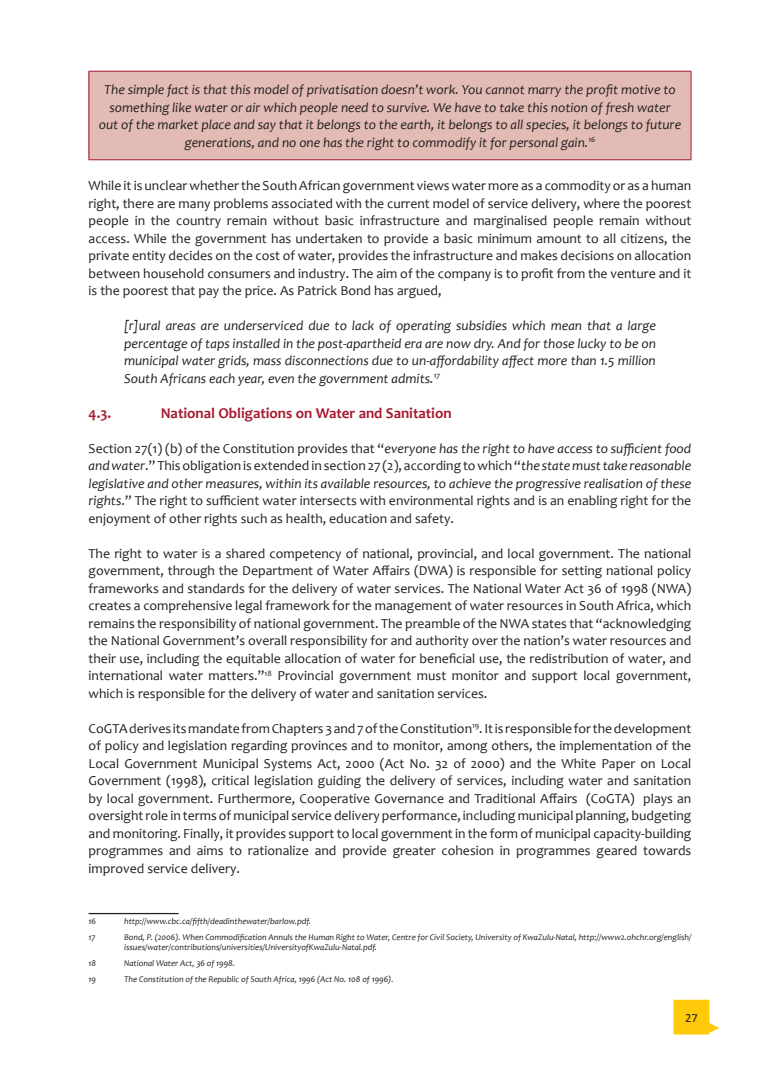
<style>
.page{position:relative;width:780px;height:1088px;background:#fff}
.page>*{position:absolute;margin:0;border:0;box-sizing:border-box;transform-origin:0 0}
.t1{font:700 15px "Candara";color:#a61a32}
.t2{font:13.75px/17.5px "Candara";color:#231f20;text-align:justify}
.t3{font:italic 13.75px/17.5px "Candara";color:#231f20;text-align:center}
.t4{font:12.5px "Calibri";color:#231f20}
.t5{font:italic 8.75px/10.5px "Candara";color:#231f20}
.s1{font-style:italic}
</style>
<div class="page">
<svg style="left:673px;top:1000px;width:46px;height:34px"></svg>
<div style="left:89px;top:71px;width:602px;height:89px;background:#e2bcb4"></div>
<hr style="left:89px;top:71px;width:602px;height:1px;background:#a61a32">
<hr style="left:89px;top:71px;width:1px;height:88px;background:#a61a32">
<hr style="left:690px;top:71px;width:1px;height:88px;background:#a61a32">
<hr style="left:89px;top:159px;width:602px;height:1px;background:#a61a32">
<hr style="left:89px;top:913px;width:90px;height:1px;background:#231f20">
<p class="t3" style="left:99px;top:81px;width:584px">The simple fact is that this model of privatisation doesn’t work. You cannot marry the profit motive to something like water or air which people need to survive. We have to take this notion of fresh water out of the market place and say that it belongs to the earth, it belongs to all species, it belongs to future generations, and no one has the right to commodify it for personal gain.<sup>16</sup></p>
<p class="t2" style="left:89px;top:177px;width:604px">While it is unclear whether the South African government views water more as a commodity or as a human right, there are many problems associated with the current model of service delivery, where the poorest people in the country remain without basic infrastructure and marginalised people remain without access. While the government has undertaken to provide a basic minimum amount to all citizens, the private entity decides on the cost of water, provides the infrastructure and makes decisions on allocation between household consumers and industry. The aim of the company is to profit from the venture and it is the poorest that pay the price. As Patrick Bond has argued,</p>
<p class="t3" style="left:124px;top:317px;width:533px;text-align:justify">[r]ural areas are underserviced due to lack of operating subsidies which mean that a large percentage of taps installed in the post-apartheid era are now dry. And for those lucky to be on municipal water grids, mass disconnections due to un-affordability affect more than 1.5 million South Africans each year, even the government admits.<sup>17</sup></p>
<p class="t1" style="left:89px;top:404px;width:24px">4.3.</p>
<p class="t1" style="left:161px;top:404px;width:292px">National Obligations on Water and Sanitation</p>
<p class="t2" style="left:89px;top:439px;width:604px">Section 27(1) (b) of the Constitution provides that “<span class="s1">everyone has the right to have access to sufficient food and water</span>.” This obligation is extended in section 27 (2), according to which “<span class="s1">the statemusttake reasonable legislative and other measures, within its available resources, to achieve the progressive realisation of these rights</span>.” The right to sufficient water intersects with environmental rights and is an enabling right for the enjoyment of other rights such as health, education and safety.</p>
<p class="t2" style="left:89px;top:544px;width:604px">The right to water is a shared competency of national, provincial, and local government. The national government, through the Department of Water Affairs (DWA) is responsible for setting national policy frameworks and standards for the delivery of water services. The National Water Act 36 of 1998 (NWA) creates a comprehensive legal framework for the management of water resources in South Africa, which remains the responsibility of national government. The preamble of the NWA states that “acknowledging the National Government’s overall responsibility for and authority over the nation’s water resources and their use, including the equitable allocation of water for beneficial use, the redistribution of water, and international water matters.”<sup>18</sup> Provincial government must monitor and support local government, which is responsible for the delivery of water and sanitation services.</p>
<p class="t2" style="left:89px;top:719px;width:604px">CoGTA derives its mandate from Chapters 3 and 7 of the Constitution<sup>19</sup>. It is responsible for the development of policy and legislation regarding provinces and to monitor, among others, the implementation of the Local Government Municipal Systems Act, 2000 (Act No. 32 of 2000) and the White Paper on Local Government (1998), critical legislation guiding the delivery of services, including water and sanitation by local government. Furthermore, Cooperative Governance and Traditional Affairs (CoGTA) plays an oversight role in terms of municipal service delivery performance, including municipal planning, budgeting and monitoring. Finally, it provides support to local government in the form of municipal capacity-building programmes and aims to rationalize and provide greater cohesion in programmes geared towards improved service delivery.</p>
<p class="t5" style="left:89px;top:916px;width:9px">16</p>
<p class="t5" style="left:124px;top:916px;width:188px">http://www.cbc.ca/fifth/deadinthewater/barlow.pdf.</p>
<p class="t5" style="left:89px;top:932px;width:8px">17</p>
<p class="t5" style="left:124px;top:932px;width:568px">Bond, P. (2006). When Commodification Annuls the Human Right to Water, Centre for Civil Society, University of KwaZulu-Natal, http://www2.ohchr.org/english/ issues/water/contributions/universities/UniversityofKwaZulu-Natal.pdf.</p>
<p class="t5" style="left:89px;top:958px;width:9px">18</p>
<p class="t5" style="left:124px;top:958px;width:112px">National Water Act, 36 of 1998.</p>
<p class="t5" style="left:89px;top:974px;width:9px">19</p>
<p class="t5" style="left:124px;top:974px;width:271px">The Constitution of the Republic of South Africa, 1996 (Act No. 108 of 1996).</p>
<p class="t4" style="left:685px;top:1010px;width:14px">27</p>
</div>
